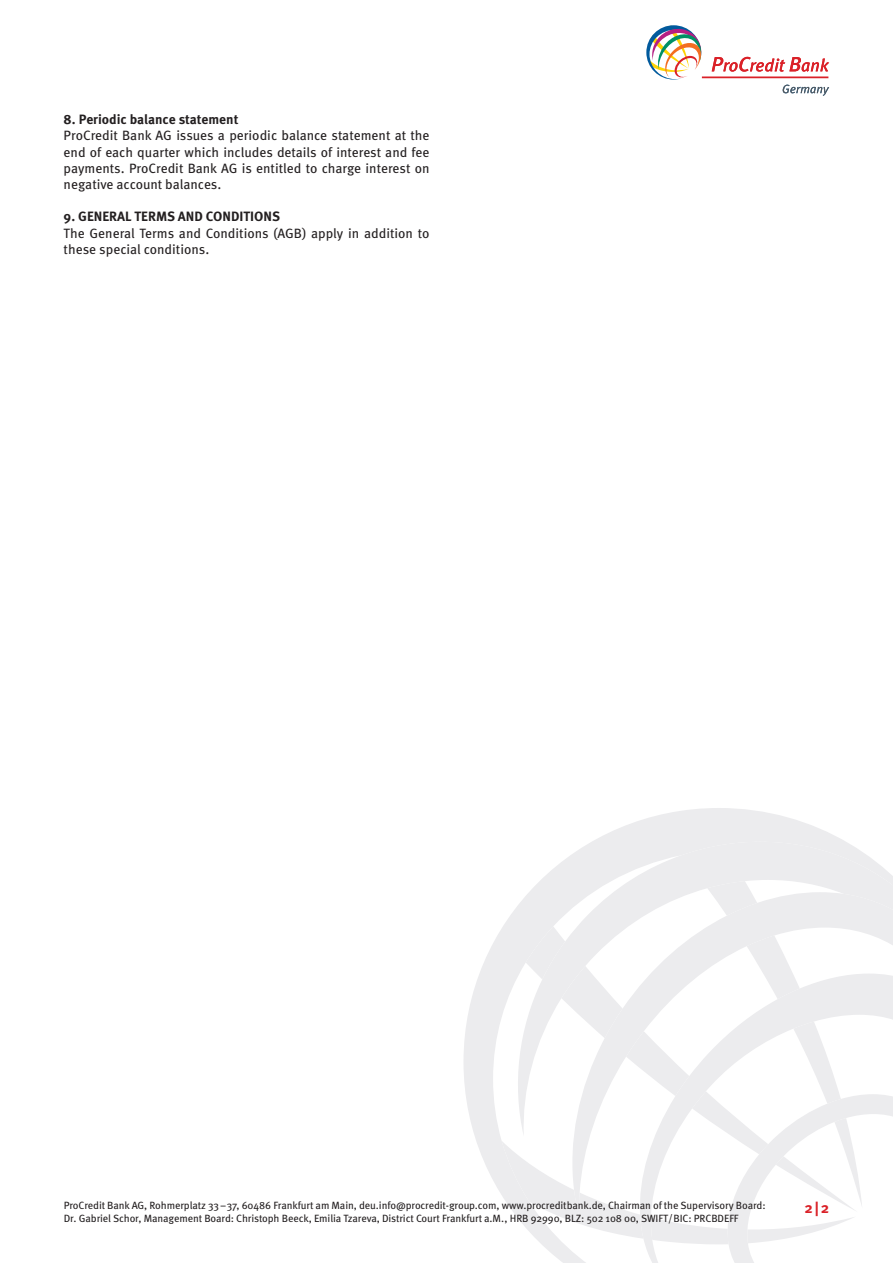
<style>
.page{position:relative;width:893px;height:1263px;background:#fff}
.page>*{position:absolute;margin:0;border:0;box-sizing:border-box;transform-origin:0 0}
.t1{font:700 15px "Meta Pro";color:#da2128}
.Fließtext{font:13.5px/16.2px "Meta Pro";color:#231f20;text-align:justify}
.Ueberschrift_schwarz{font:700 13.5px "Meta Pro";color:#231f20}
.t2{font:10.5px/12.6px "Meta Pro";letter-spacing:-.01em;color:#231f20}
</style>
<div class="page">
<svg style="left:646px;top:25px;width:57px;height:55px"></svg>
<hr style="left:702px;top:76px;width:126px;height:2px;background:#da2128">
<svg style="left:712px;top:57px;width:117px;height:15px"></svg>
<svg style="left:783px;top:85px;width:46px;height:11px"></svg>
<svg style="left:464px;top:808px;width:382px;height:387px"></svg>
<svg style="left:512px;top:842px;width:381px;height:252px;fill:#ececee"></svg>
<svg style="left:568px;top:892px;width:325px;height:202px;fill:#ececee"></svg>
<svg style="left:638px;top:973px;width:255px;height:121px"></svg>
<svg style="left:502px;top:1094px;width:391px;height:169px"></svg>
<p class="Ueberschrift_schwarz" style="left:64px;top:109px;width:176px">8. Periodic balance statement</p>
<p class="Fließtext" style="left:64px;top:127px;width:367px">ProCredit Bank AG issues a periodic balance statement at the end of each quarter which includes details of interest and fee payments. ProCredit Bank AG is entitled to charge interest on negative account balances.</p>
<p class="Ueberschrift_schwarz" style="left:64px;top:206px;width:218px">9. GENERAL TERMS AND CONDITIONS</p>
<p class="Fließtext" style="left:64px;top:224px;width:367px">The General Terms and Conditions (AGB) apply in addition to these special conditions.</p>
<p class="t2" style="left:64px;top:1199px;width:703px">ProCredit Bank AG, Rohmerplatz 33–37, 60486 Frankfurt am Main, deu.info@procredit-group.com, www.procreditbank.de, Chairman of the Supervisory Board:<br>Dr. Gabriel Schor, Management Board: Christoph Beeck, Emilia Tzareva, District Court Frankfurt a.M., HRB 92990, BLZ: 502 108 00, SWIFT/BIC: PRCBDEFF</p>
<h1 class="t1" style="left:804px;top:1196px;width:26px">2|2</h1>
</div>
